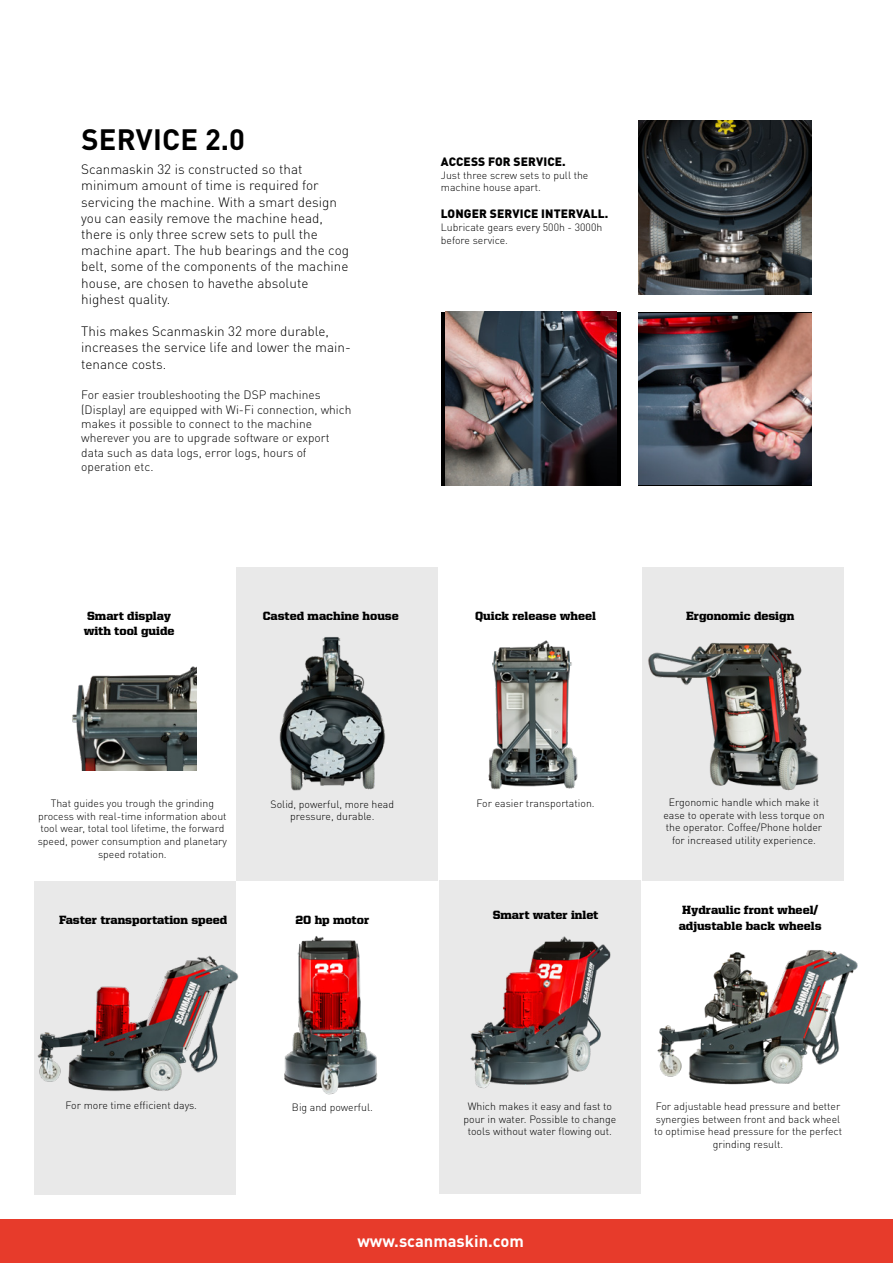
<style>
.page{position:relative;width:893px;height:1263px;background:#fff}
.page>*{position:absolute;margin:0;border:0;box-sizing:border-box;transform-origin:0 0}
.t1{font:700 29.1px "DIN Pro";letter-spacing:.01em;color:#000}
.t2{font:700 16.5px "DIN Pro";color:#fff}
.t3{font:300 13.5px/16.2px "DIN Pro";color:#000}
.t4{font:300 12px/14.4px "DIN Pro";color:#000}
.t5{font:900 12px/15px "United Serif Reg";color:#000}
.t6{font:900 12px "DIN Pro";letter-spacing:.01em;color:#000}
.t7{font:300 10.5px/12.6px "DIN Pro";color:#000;text-align:center}
</style>
<div class="page">
<div style="left:0;top:1219px;width:893px;height:44px;background:#e73b2b"></div>
<svg style="left:441px;top:312px;width:179px;height:173px"></svg>
<img style="left:446px;top:312px;width:171px;height:173px">
<img style="left:638px;top:120px;width:174px;height:174px">
<img style="left:638px;top:313px;width:174px;height:171px">
<div style="left:236px;top:567px;width:202px;height:313px;background:#e9e9e9"></div>
<div style="left:439px;top:880px;width:202px;height:313px;background:#e9e9e9"></div>
<div style="left:642px;top:567px;width:202px;height:313px;background:#e9e9e9"></div>
<div style="left:34px;top:882px;width:202px;height:313px;background:#e9e9e9"></div>
<img style="left:279px;top:637px;width:106px;height:154px">
<img style="left:37px;top:955px;width:202px;height:136px">
<img style="left:488px;top:640px;width:90px;height:150px">
<img style="left:284px;top:936px;width:94px;height:159px">
<img style="left:72px;top:666px;width:124px;height:104px">
<img style="left:648px;top:643px;width:171px;height:148px">
<img style="left:470px;top:936px;width:141px;height:152px">
<img style="left:657px;top:950px;width:201px;height:135px">
<h1 class="t1" style="left:81px;top:115px;width:165px">SERVICE 2.0</h1>
<p class="t3" style="left:81px;top:160px;width:269px">Scanmaskin 32 is constructed so that minimum amount of time is required for servicing the machine. With a smart design you can easily remove the machine head, there is only three screw sets to pull the machine apart. The hub bearings and the cog belt, some of the components of the machine house, are chosen to havethe absolute highest quality.</p>
<p class="t3" style="left:81px;top:322px;width:271px">This makes Scanmaskin 32 more durable, increases the service life and lower the main&shy;tenance costs.</p>
<p class="t4" style="left:81px;top:387px;width:272px">For easier troubleshooting the DSP machines (Display) are equipped with Wi-Fi connection, which makes it possible to connect to the machine wherever you are to upgrade software or export data such as data logs, error logs, hours of operation etc.</p>
<p class="t6" style="left:441px;top:151px;width:126px">ACCESS FOR SERVICE.</p>
<p class="t7" style="left:441px;top:168px;width:149px;text-align:left">Just three screw sets to pull the machine house apart.</p>
<p class="t6" style="left:441px;top:204px;width:169px">LONGER SERVICE INTERVALL.</p>
<p class="t7" style="left:441px;top:220px;width:163px;text-align:left">Lubricate gears every 500h - 3000h before service.</p>
<p class="t5" style="left:84px;top:609px;width:92px">Smart display with tool guide</p>
<p class="t5" style="left:263px;top:608px;width:137px">Casted machine house</p>
<p class="t5" style="left:475px;top:608px;width:123px">Quick release wheel</p>
<p class="t5" style="left:686px;top:608px;width:110px">Ergonomic design</p>
<p class="t7" style="left:38px;top:796px;width:191px">That guides you trough the grinding process with real-time information about tool wear, total tool lifetime, the forward speed, power consumption and planetary speed rotation.</p>
<p class="t5" style="left:59px;top:912px;width:170px">Faster transportation speed</p>
<p class="t7" style="left:271px;top:796px;width:125px">Solid, powerful, more head pressure, durable.</p>
<p class="t5" style="left:296px;top:912px;width:75px">20 hp motor</p>
<p class="t7" style="left:476px;top:796px;width:120px">For easier transportation.</p>
<p class="t5" style="left:493px;top:907px;width:107px">Smart water inlet</p>
<p class="t7" style="left:663px;top:795px;width:163px">Ergonomic handle which make it ease to operate with less torque on the operator. Coffee/Phone holder for increased utility experience.</p>
<p class="t5" style="left:679px;top:902px;width:144px;line-height:15.6px">Hydraulic front wheel/ adjustable back wheels</p>
<p class="t7" style="left:65px;top:1098px;width:133px">For more time efficient days.</p>
<p class="t7" style="left:292px;top:1100px;width:82px">Big and powerful.</p>
<p class="t7" style="left:464px;top:1099px;width:154px">Which makes it easy and fast to pour in water. Possible to change tools without water flowing out.</p>
<h2 class="t2" style="left:357px;top:1227px;width:168px">www.scanmaskin.com</h2>
<p class="t7" style="left:654px;top:1099px;width:190px">For adjustable head pressure and better synergies between front and back wheel to optimise head pressure for the perfect grinding result.</p>
</div>
